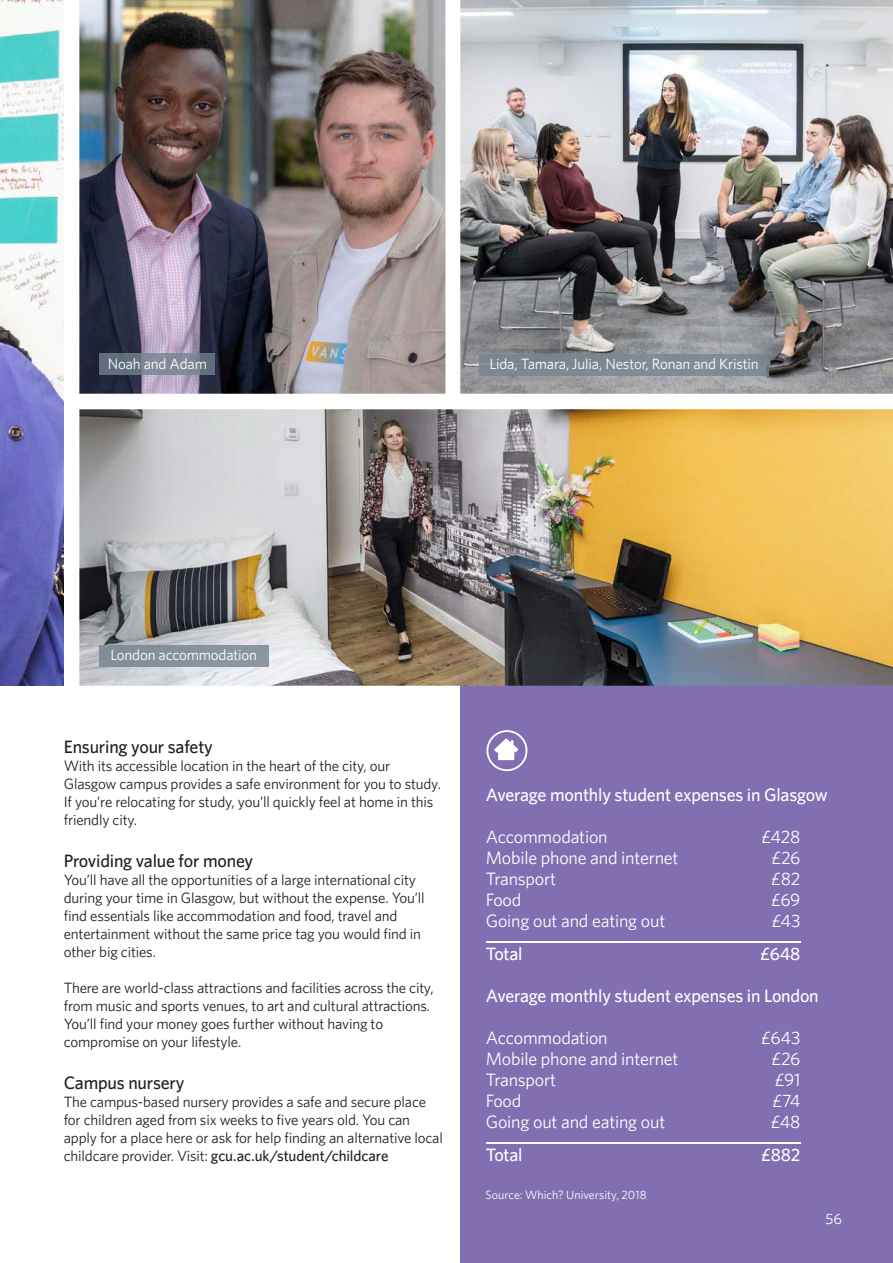
<style>
.page{position:relative;width:893px;height:1263px;background:#fff}
.page>*{position:absolute;margin:0;border:0;box-sizing:border-box;transform-origin:0 0}
.t1{font:18px "Whitney";letter-spacing:-.01em;color:#fff}
.t2{font:500 18px "Whitney";letter-spacing:-.01em;color:#fff}
.t3{font:500 18px "Whitney";letter-spacing:-.01em;color:#231f20}
.t4{font:15px/18px "Whitney";letter-spacing:-.01em;color:#231f20}
.t5{font:15px "Whitney";letter-spacing:-.01em;color:#fff}
.t6{font:12px "Whitney";color:#fff}
.s1{font-weight:500}
</style>
<div class="page">
<div style="left:460px;top:686px;width:433px;height:577px;background:#816fb2"></div>
<img style="left:0;top:0;width:64px;height:686px">
<img style="left:79px;top:0;width:366px;height:394px">
<img style="left:79px;top:409px;width:814px;height:277px">
<img style="left:460px;top:0;width:433px;height:394px">
<div style="left:100px;top:645px;width:168px;height:21px;background:#86929b"></div>
<img style="left:100px;top:354px;width:115px;height:21px">
<div style="left:479px;top:354px;width:290px;height:21px;background:#7d8a93"></div>
<hr style="left:486px;top:941px;width:315px;height:2px;background:#fff">
<hr style="left:486px;top:1142px;width:315px;height:2px;background:#fff">
<svg style="left:486px;top:730px;width:42px;height:41px"></svg>
<p class="t5" style="left:108px;top:354px;width:101px">Noah and Adam</p>
<p class="t5" style="left:489px;top:354px;width:271px">Lida, Tamara, Julia, Nestor, Ronan and Kristin</p>
<p class="t5" style="left:110px;top:645px;width:148px">London accommodation</p>
<p class="t3" style="left:64px;top:735px;width:151px">Ensuring your safety</p>
<p class="t4" style="left:64px;top:756px;width:379px">With its accessible location in the heart of the city, our Glasgow campus provides a safe environment for you to study.<br>If you’re relocating for study, you’ll quickly feel at home in this friendly city.</p>
<p class="t3" style="left:64px;top:849px;width:191px">Providing value for money</p>
<p class="t4" style="left:64px;top:870px;width:362px">You’ll have all the opportunities of a large international city during your time in Glasgow, but without the expense. You’ll find essentials like accommodation and food, travel and entertainment without the same price tag you would find in other big cities.</p>
<p class="t4" style="left:64px;top:978px;width:371px">There are world-class attractions and facilities across the city, from music and sports venues, to art and cultural attractions.<br>You’ll find your money goes further without having to compromise on your lifestyle.</p>
<p class="t3" style="left:64px;top:1071px;width:122px">Campus nursery</p>
<p class="t4" style="left:64px;top:1092px;width:381px">The campus-based nursery provides a safe and secure place for children aged from six weeks to five years old. You can apply for a place here or ask for help finding an alternative local childcare provider. Visit: <span class="s1">gcu.ac.uk/student/childcare</span></p>
<p class="t2" style="left:486px;top:783px;width:344px">Average monthly student expenses in Glasgow</p>
<p class="t1" style="left:486px;top:825px;width:123px">Accommodation</p>
<p class="t1" style="left:761px;top:825px;width:41px">£428</p>
<p class="t1" style="left:486px;top:846px;width:194px">Mobile phone and internet</p>
<p class="t1" style="left:771px;top:846px;width:31px">£26</p>
<p class="t1" style="left:486px;top:867px;width:72px">Transport</p>
<p class="t1" style="left:771px;top:867px;width:31px">£82</p>
<p class="t1" style="left:486px;top:888px;width:37px">Food</p>
<p class="t1" style="left:771px;top:888px;width:31px">£69</p>
<p class="t1" style="left:486px;top:909px;width:181px">Going out and eating out</p>
<p class="t1" style="left:772px;top:909px;width:30px">£43</p>
<p class="t2" style="left:486px;top:942px;width:38px">Total</p>
<p class="t2" style="left:761px;top:942px;width:41px">£648</p>
<p class="t2" style="left:486px;top:984px;width:334px">Average monthly student expenses in London</p>
<p class="t1" style="left:486px;top:1026px;width:123px">Accommodation</p>
<p class="t1" style="left:761px;top:1026px;width:41px">£643</p>
<p class="t1" style="left:486px;top:1047px;width:194px">Mobile phone and internet</p>
<p class="t1" style="left:771px;top:1047px;width:31px">£26</p>
<p class="t1" style="left:486px;top:1068px;width:72px">Transport</p>
<p class="t1" style="left:775px;top:1068px;width:27px">£91</p>
<p class="t1" style="left:486px;top:1089px;width:37px">Food</p>
<p class="t1" style="left:772px;top:1089px;width:30px">£74</p>
<p class="t1" style="left:486px;top:1110px;width:181px">Going out and eating out</p>
<p class="t1" style="left:771px;top:1110px;width:31px">£48</p>
<p class="t2" style="left:486px;top:1143px;width:38px">Total</p>
<p class="t2" style="left:761px;top:1143px;width:41px">£882</p>
<p class="t6" style="left:486px;top:1186px;width:162px">Source: Which? University, 2018</p>
<p class="t5" style="left:825px;top:1209px;width:18px">56</p>
</div>
